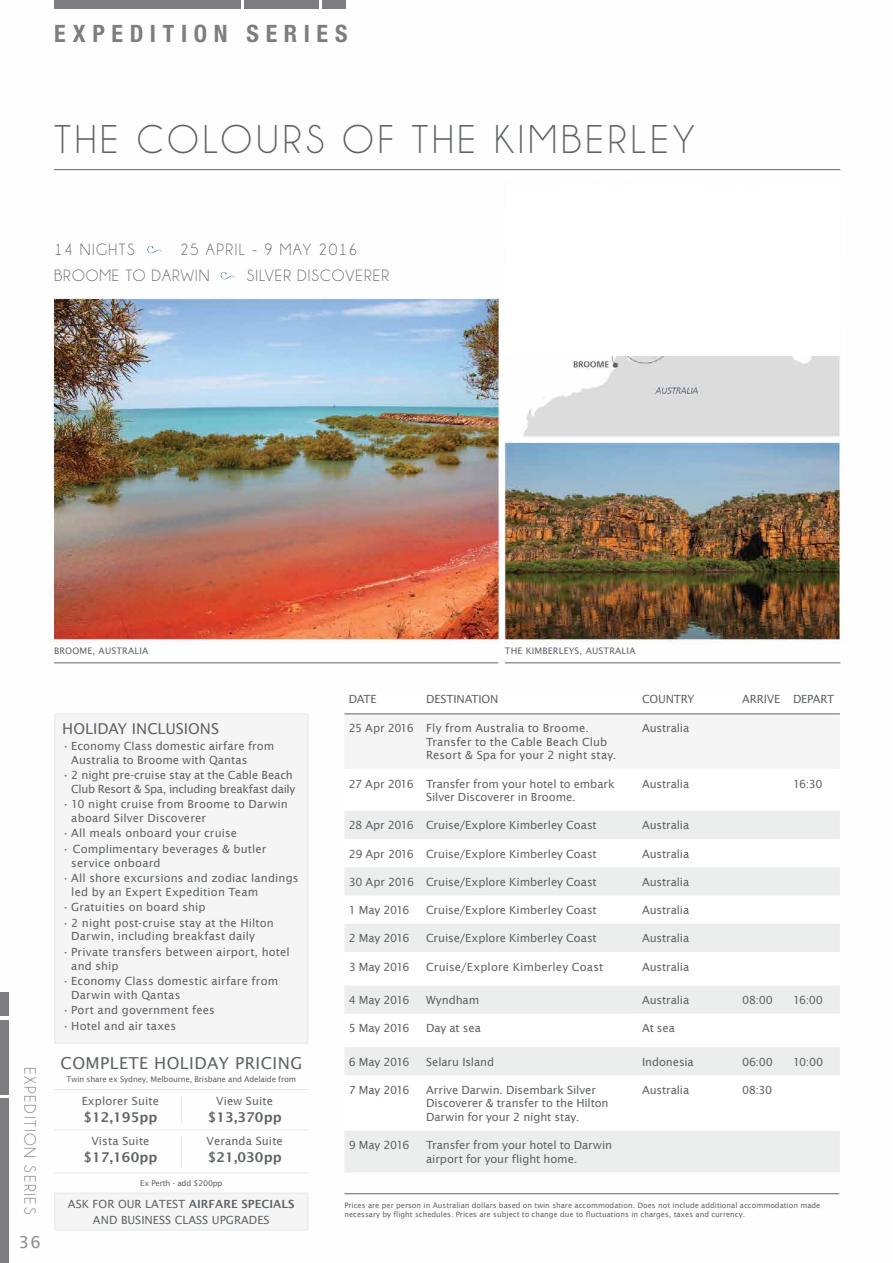
<style>
.page{position:relative;width:893px;height:1263px;background:#fff}
.page>*{position:absolute;margin:0;border:0;box-sizing:border-box;transform-origin:0 0}
.t1{font:40.5px "Champagne&Limousines";letter-spacing:.1em;color:#606467}
.t2{font:700 condensed 24px "Helvetica Neue LT Std";letter-spacing:.28em;color:#7e7e82}
.t3{font:16.5px "Champagne&Limousines";letter-spacing:.06em;color:#606467}
.t4{font:16.5px "Champagne&Limousines";letter-spacing:.09em;color:#606467}
.t5{font:16.5px "Lucida Sans";letter-spacing:.025em;color:#606467}
.t6{font:16.5px "Champagne&Limousines";letter-spacing:.1em;color:#7e7e82}
.t7{font:16.5px "Lucida Sans";color:#8d8c8e}
.t8{font:15px "Lucida Sans";color:#606467}
.t9{font:600 13.5px "Lucida Sans";letter-spacing:.01em;color:#606467}
.t10{font:11.25px/13.5px "Lucida Sans";color:#606467}
.t11{font:9px "Lucida Sans";letter-spacing:.02em;color:#606467}
.t12{font:7.8px "Lucida Sans";letter-spacing:-.02em;color:#606467}
.t13{font:7.5px/9px "Lucida Sans";color:#606467}
.s1{font-weight:600}
</style>
<div class="page">
<img style="left:0;top:0;width:842px;height:1195px">
<div style="left:54px;top:0;width:186px;height:9px;background:#7e7e82"></div>
<div style="left:244px;top:0;width:74px;height:9px;background:#7e7e82"></div>
<div style="left:322px;top:0;width:24px;height:9px;background:#7e7e82"></div>
<div style="left:0;top:1098px;width:9px;height:165px;background:#7e7e82"></div>
<div style="left:0;top:1020px;width:9px;height:74px;background:#7e7e82"></div>
<div style="left:0;top:992px;width:9px;height:24px;background:#7e7e82"></div>
<hr style="left:344px;top:1193px;width:495px;height:1px;background:#606467">
<div style="left:505px;top:185px;width:334px;height:170px;background:#fff"></div>
<hr style="left:54px;top:169px;width:786px;height:1px;background:#606467">
<svg style="left:221px;top:272px;width:14px;height:7px"></svg>
<div style="left:54px;top:713px;width:254px;height:331px;background:#f5f5f6"></div>
<svg style="left:147px;top:246px;width:15px;height:7px"></svg>
<svg style="left:344px;top:690px;width:496px;height:24px"></svg>
<svg style="left:344px;top:715px;width:496px;height:96px"></svg>
<svg style="left:344px;top:811px;width:496px;height:361px;fill:#eceded"></svg>
<svg style="left:344px;top:952px;width:496px;height:178px"></svg>
<hr style="left:344px;top:714px;width:78px;height:1px;background:#606467">
<hr style="left:422px;top:714px;width:216px;height:1px;background:#606467">
<hr style="left:638px;top:714px;width:100px;height:1px;background:#606467">
<hr style="left:738px;top:714px;width:51px;height:1px;background:#606467">
<hr style="left:789px;top:714px;width:51px;height:1px;background:#606467">
<div style="left:54px;top:1192px;width:254px;height:39px;background:#f5f5f6"></div>
<hr style="left:54px;top:1089px;width:254px;height:1px;background:#e6e7e9">
<hr style="left:54px;top:1129px;width:254px;height:1px;background:#e6e7e9">
<hr style="left:54px;top:1172px;width:254px;height:1px;background:#e6e7e9">
<svg style="left:181px;top:1096px;width:1px;height:27px"></svg>
<svg style="left:181px;top:1137px;width:1px;height:29px"></svg>
<hr style="left:54px;top:663px;width:444px;height:1px;background:#606467">
<hr style="left:505px;top:663px;width:335px;height:1px;background:#606467">
<h2 class="t2" style="left:54px;top:19px;width:295px">EXPEDITION SERIES</h2>
<h1 class="t1" style="left:54px;top:117px;width:642px">THE COLOURS OF THE KIMBERLEY</h1>
<h3 class="t4" style="left:54px;top:240px;width:82px">14 NIGHTS</h3>
<h3 class="t4" style="left:180px;top:240px;width:179px">25 APRIL - 9 MAY 2016</h3>
<h3 class="t3" style="left:54px;top:266px;width:157px">BROOME TO DARWIN</h3>
<h3 class="t3" style="left:247px;top:266px;width:144px">SILVER DISCOVERER</h3>
<p class="t11" style="left:54px;top:646px;width:96px">BROOME, AUSTRALIA</p>
<p class="t11" style="left:505px;top:646px;width:132px">THE KIMBERLEYS, AUSTRALIA</p>
<h3 class="t6" style="left:39px;top:1067px;width:149px;rotate:90deg">EXPEDITION SERIES</h3>
<h3 class="t7" style="left:19px;top:1233px;width:24px">36</h3>
<h3 class="t8" style="left:62px;top:720px;width:158px">HOLIDAY INCLUSIONS</h3>
<p class="t10" style="left:71px;top:739px;width:205px;text-indent:-9px">• Economy Class domestic airfare from<br>Australia to Broome with Qantas</p>
<p class="t10" style="left:62px;top:768px;width:235px;text-align:right">• 2 night pre-cruise stay at the Cable Beach<br>Club Resort &amp; Spa, including breakfast daily</p>
<p class="t10" style="left:71px;top:797px;width:218px;text-indent:-9px">• 10 night cruise from Broome to Darwin aboard Silver Discoverer</p>
<p class="t10" style="left:62px;top:827px;width:176px">•All meals onboard your cruise</p>
<p class="t10" style="left:71px;top:842px;width:197px;text-indent:-9px">• Complimentary beverages &amp; butler service onboard</p>
<p class="t10" style="left:71px;top:871px;width:229px;text-indent:-9px">• All shore excursions and zodiac landings led by an Expert Expedition Team</p>
<p class="t10" style="left:62px;top:900px;width:145px">• Gratuities on board ship</p>
<p class="t10" style="left:71px;top:916px;width:204px;text-indent:-9px">• 2 night post-cruise stay at the Hilton<br>Darwin, including breakfast daily</p>
<p class="t10" style="left:71px;top:945px;width:220px;text-indent:-9px">• Private transfers between airport, hotel and ship</p>
<p class="t10" style="left:71px;top:974px;width:208px;text-indent:-9px">• Economy Class domestic airfare from<br>Darwin with Qantas</p>
<p class="t10" style="left:62px;top:1003px;width:154px">• Port and government fees</p>
<p class="t10" style="left:62px;top:1019px;width:116px">• Hotel and air taxes</p>
<h3 class="t5" style="left:61px;top:1054px;width:243px">COMPLETE HOLIDAY PRICING</h3>
<p class="t12" style="left:67px;top:1075px;width:231px">Twin share ex Sydney, Melbourne, Brisbane and Adelaide from</p>
<p class="t10" style="left:82px;top:1094px;width:79px">Explorer Suite</p>
<p class="t9" style="left:83px;top:1109px;width:76px">$12,195pp</p>
<p class="t10" style="left:91px;top:1134px;width:60px">Vista Suite</p>
<p class="t9" style="left:83px;top:1149px;width:76px">$17,160pp</p>
<p class="t10" style="left:216px;top:1094px;width:58px">View Suite</p>
<p class="t9" style="left:208px;top:1109px;width:76px">$13,370pp</p>
<p class="t10" style="left:207px;top:1134px;width:78px">Veranda Suite</p>
<p class="t9" style="left:208px;top:1149px;width:76px">$21,030pp</p>
<p class="t12" style="left:140px;top:1178px;width:84px">Ex Perth - add $200pp</p>
<p class="t10" style="left:68px;top:1196px;width:228px;line-height:15.8px;text-align:center">ASK FOR OUR LATEST <span class="s1">AIRFARE SPECIALS<br></span>AND BUSINESS CLASS UPGRADES</p>
<p class="t10" style="left:349px;top:693px;width:29px">DATE</p>
<p class="t10" style="left:426px;top:693px;width:74px">DESTINATION</p>
<p class="t10" style="left:642px;top:693px;width:54px">COUNTRY</p>
<p class="t10" style="left:742px;top:693px;width:94px">ARRIVE DEPART</p>
<p class="t10" style="left:426px;top:721px;width:192px;text-indent:-77px">25 Apr 2016 Fly from Australia to Broome.<br>Transfer to the Cable Beach Club<br>Resort &amp; Spa for your 2 night stay.</p>
<p class="t10" style="left:642px;top:721px;width:49px">Australia</p>
<p class="t10" style="left:426px;top:777px;width:190px;text-indent:-77px">27 Apr 2016 Transfer from your hotel to embark<br>Silver Discoverer in Broome.</p>
<p class="t10" style="left:642px;top:777px;width:49px">Australia</p>
<p class="t10" style="left:793px;top:777px;width:31px">16:30</p>
<p class="t10" style="left:349px;top:818px;width:250px">28 Apr 2016 Cruise/Explore Kimberley Coast</p>
<p class="t10" style="left:642px;top:818px;width:49px">Australia</p>
<p class="t10" style="left:349px;top:847px;width:250px">29 Apr 2016 Cruise/Explore Kimberley Coast</p>
<p class="t10" style="left:642px;top:847px;width:49px">Australia</p>
<p class="t10" style="left:349px;top:875px;width:250px">30 Apr 2016 Cruise/Explore Kimberley Coast</p>
<p class="t10" style="left:642px;top:875px;width:49px">Australia</p>
<p class="t10" style="left:349px;top:903px;width:62px">1 May 2016</p>
<p class="t10" style="left:426px;top:903px;width:172px">Cruise/Explore Kimberley Coast</p>
<p class="t10" style="left:642px;top:903px;width:49px">Australia</p>
<p class="t10" style="left:349px;top:931px;width:62px">2 May 2016</p>
<p class="t10" style="left:426px;top:931px;width:172px">Cruise/Explore Kimberley Coast</p>
<p class="t10" style="left:642px;top:931px;width:49px">Australia</p>
<p class="t10" style="left:349px;top:960px;width:62px">3 May 2016</p>
<p class="t10" style="left:426px;top:960px;width:179px">Cruise/Explore Kimberley Coast</p>
<p class="t10" style="left:642px;top:960px;width:49px">Australia</p>
<p class="t10" style="left:349px;top:993px;width:62px">4 May 2016</p>
<p class="t10" style="left:426px;top:993px;width:55px">Wyndham</p>
<p class="t10" style="left:642px;top:993px;width:49px">Australia</p>
<p class="t10" style="left:742px;top:993px;width:32px">08:00</p>
<p class="t10" style="left:793px;top:993px;width:32px">16:00</p>
<p class="t10" style="left:349px;top:1021px;width:62px">5 May 2016</p>
<p class="t10" style="left:426px;top:1021px;width:56px">Day at sea</p>
<p class="t10" style="left:642px;top:1021px;width:34px">At sea</p>
<p class="t10" style="left:349px;top:1055px;width:62px">6 May 2016</p>
<p class="t10" style="left:426px;top:1055px;width:70px">Selaru Island</p>
<p class="t10" style="left:642px;top:1055px;width:53px">Indonesia</p>
<p class="t10" style="left:742px;top:1055px;width:32px">06:00</p>
<p class="t10" style="left:793px;top:1055px;width:32px">10:00</p>
<p class="t10" style="left:349px;top:1083px;width:62px">7 May 2016</p>
<p class="t10" style="left:426px;top:1083px;width:184px">Arrive Darwin. Disembark Silver<br>Discoverer &amp; transfer to the Hilton<br>Darwin for your 2 night stay.</p>
<p class="t10" style="left:642px;top:1083px;width:49px">Australia</p>
<p class="t10" style="left:742px;top:1083px;width:32px">08:30</p>
<p class="t10" style="left:349px;top:1138px;width:62px">9 May 2016</p>
<p class="t10" style="left:426px;top:1138px;width:188px">Transfer from your hotel to Darwin airport for your flight home.</p>
<p class="t13" style="left:344px;top:1200px;width:477px">Prices are per person in Australian dollars based on twin share accommodation. Does not include additional accommodation made necessary by flight schedules. Prices are subject to change due to fluctuations in charges, taxes and currency.</p>
</div>
